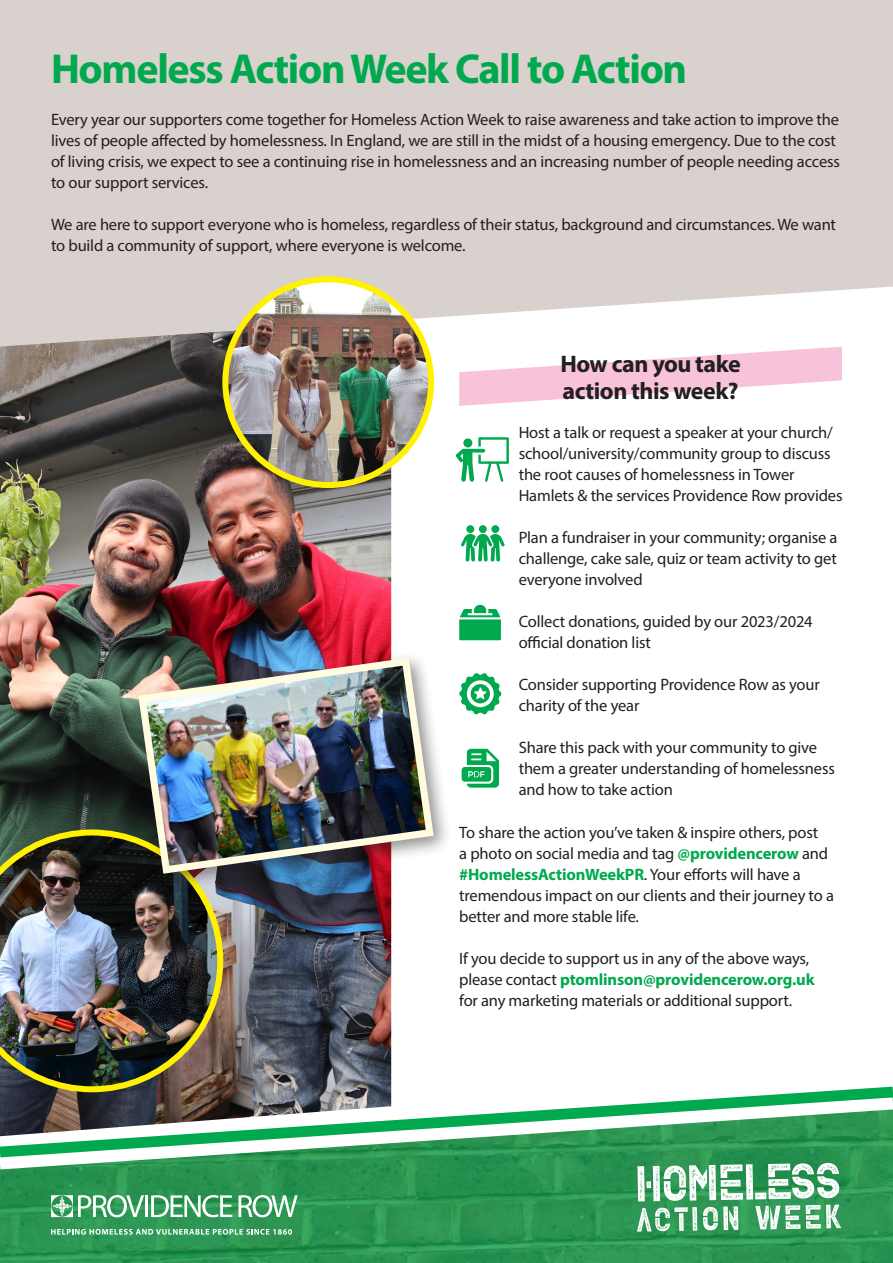
<style>
.page{position:relative;width:893px;height:1263px;background:#fff}
.page>*{position:absolute;margin:0;border:0;box-sizing:border-box;transform-origin:0 0}
.t1{font:700 42px "Myriad Pro";letter-spacing:-.03em;color:#00a94e}
.t2{font:700 24px/27px "Myriad Pro";letter-spacing:-.02em;color:#231f20}
.t3{font:16.5px/21px "Myriad Pro";letter-spacing:-.01em;color:#231f20}
.s1{font-weight:700;color:#00a94e}
</style>
<div class="page">
<img style="left:0;top:346px;width:391px;height:734px">
<svg style="left:0;top:0;width:893px;height:346px;background:#dad3cf"></svg>
<img style="left:0;top:1176px;width:893px;height:87px">
<svg style="left:223px;top:1080px;width:670px;height:11px"></svg>
<svg style="left:0;top:1091px;width:893px;height:85px"></svg>
<svg style="left:637px;top:1163px;width:204px;height:68px"></svg>
<svg style="left:459px;top:347px;width:383px;height:59px"></svg>
<svg style="left:459px;top:604px;width:42px;height:36px"></svg>
<svg style="left:51px;top:1195px;width:93px;height:22px"></svg>
<hr style="left:145px;top:1195px;width:3px;height:22px;background:#fff">
<svg style="left:151px;top:1195px;width:81px;height:22px"></svg>
<svg style="left:238px;top:1195px;width:60px;height:22px"></svg>
<svg style="left:51px;top:1229px;width:241px;height:6px"></svg>
<img style="left:225px;top:279px;width:206px;height:206px;border-radius:103px">
<div style="left:222px;top:276px;width:212px;height:212px;border:6px solid #fff101;border-radius:50%"></div>
<img style="left:0;top:829px;width:223px;height:263px">
<div style="left:129px;top:649px;width:322px;height:242px;background:#231f20;opacity:.5"></div>
<img style="left:134px;top:654px;width:304px;height:224px">
<svg style="left:456px;top:437px;width:53px;height:45px"></svg>
<div style="left:466px;top:525px;width:8px;height:8px;background:#00a94e;border-radius:50%"></div>
<div style="left:491px;top:525px;width:8px;height:8px;background:#00a94e;border-radius:50%"></div>
<svg style="left:461px;top:534px;width:44px;height:28px"></svg>
<div style="left:479px;top:525px;width:8px;height:8px;background:#00a94e;border-radius:50%"></div>
<svg style="left:462px;top:749px;width:37px;height:39px"></svg>
<svg style="left:459px;top:673px;width:43px;height:41px"></svg>
<p class="t1" style="left:51px;top:41px;width:638px">Homeless Action Week Call to Action</p>
<p class="t3" style="left:51px;top:109px;width:790px">Every year our supporters come together for Homeless Action Week to raise awareness and take action to improve the lives of people affected by homelessness. In England, we are still in the midst of a housing emergency. Due to the cost of living crisis, we expect to see a continuing rise in homelessness and an increasing number of people needing access to our support services.</p>
<p class="t3" style="left:51px;top:214px;width:787px">We are here to support everyone who is homeless, regardless of their status, background and circumstances. We want to build a community of support, where everyone is welcome.</p>
<p class="t2" style="left:560px;top:350px;width:182px">How can you take action this week?</p>
<p class="t3" style="left:519px;top:421px;width:325px">Host a talk or request a speaker at your church/ school/university/community group to discuss the root causes of homelessness in Tower Hamlets &amp; the services Providence Row provides</p>
<p class="t3" style="left:519px;top:526px;width:320px;text-align:justify">Plan a fundraiser in your community; organise a challenge, cake sale, quiz or team activity to get everyone involved</p>
<p class="t3" style="left:519px;top:610px;width:296px">Collect donations, guided by our 2023/2024 official donation list</p>
<p class="t3" style="left:519px;top:673px;width:303px">Consider supporting Providence Row as your charity of the year</p>
<p class="t3" style="left:519px;top:736px;width:318px">Share this pack with your community to give them a greater understanding of homelessness and how to take action</p>
<p class="t3" style="left:459px;top:821px;width:376px">To share the action you’ve taken &amp; inspire others, post<br>a photo on social media and tag <span class="s1">@providencerow</span> and <span class="s1">#HomelessActionWeekPR</span>. Your efforts will have a tremendous impact on our clients and their journey to a better and more stable life.</p>
<p class="t3" style="left:459px;top:947px;width:357px">If you decide to support us in any of the above ways, please contact <span class="s1">ptomlinson@providencerow.org.uk </span>for any marketing materials or additional support.</p>
</div>
